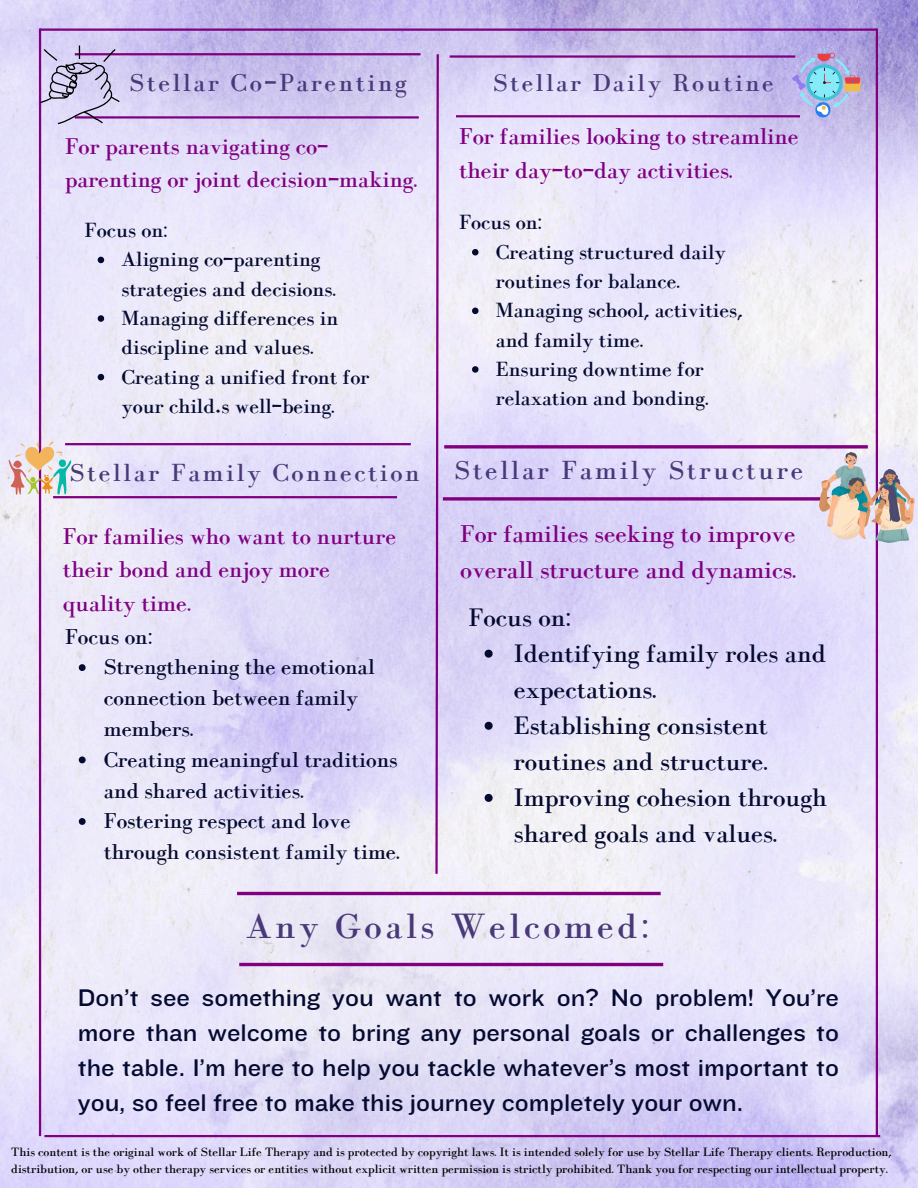
<style>
.page{position:relative;width:918px;height:1188px;background:#fff}
.page>*{position:absolute;margin:0;border:0;box-sizing:border-box;transform-origin:0 0}
.t1{font:37.2px "EFT Lemonade";letter-spacing:.1em;color:#493979}
.t2{font:27.75px "EFT Lemonade";letter-spacing:.1em;color:#493979}
.t3{font:26.7px/36px "EFT Lemonade";color:#050a30}
.t4{font:26.25px "EFT Lemonade";letter-spacing:.1em;color:#493979}
.t5{font:25.8px "EFT Lemonade";letter-spacing:.1em;color:#493979}
.t6{font:25.65px/35.8px "EFT Lemonade";color:#800080}
.t7{font:25.05px/34.8px "Knockout 32";color:#050a30;text-align:justify}
.t8{font:24.3px/33.9px "EFT Lemonade";color:#800080}
.t9{font:24.15px/33.9px "EFT Lemonade";color:#800080}
.t10{font:24px/32.7px "EFT Lemonade";color:#800080}
.t11{font:22.8px/30.8px "EFT Lemonade";color:#050a30}
.t12{font:21.75px/29.2px "EFT Lemonade";color:#050a30}
.t13{font:12.75px/17px "EFT Lemonade";color:#000}
</style>
<div class="page">
<img style="left:0;top:0;width:918px;height:1188px">
<hr style="left:40px;top:29px;width:837px;height:2px;background:#800080">
<hr style="left:39px;top:29px;width:2px;height:1107px;background:#800080">
<hr style="left:44px;top:1135px;width:836px;height:2px;background:#800080">
<hr style="left:876px;top:29px;width:2px;height:1107px;background:#800080">
<hr style="left:75px;top:116px;width:344px;height:3px;background:#800080">
<hr style="left:75px;top:53px;width:346px;height:2px;background:#800080">
<svg style="left:434px;top:52px;width:6px;height:824px;background:#bd8bca"></svg>
<hr style="left:456px;top:115px;width:344px;height:2px;background:#800080">
<hr style="left:450px;top:55px;width:345px;height:3px;background:#800080">
<hr style="left:53px;top:496px;width:344px;height:2px;background:#800080">
<hr style="left:65px;top:443px;width:346px;height:2px;background:#800080">
<svg style="left:443px;top:497px;width:376px;height:4px;background:#8e2192"></svg>
<svg style="left:444px;top:445px;width:424px;height:4px;background:#8f2292"></svg>
<hr style="left:239px;top:963px;width:424px;height:3px;background:#800080">
<hr style="left:237px;top:892px;width:424px;height:3px;background:#800080">
<svg style="left:8px;top:441px;width:63px;height:57px;background:#d6cac0"></svg>
<svg style="left:40px;top:45px;width:80px;height:79px;background:#c0b6d8"></svg>
<svg style="left:792px;top:47px;width:68px;height:70px;background:#a8b6dc"></svg>
<img style="left:819px;top:452px;width:96px;height:90px">
<svg style="left:98px;top:257px;width:6px;height:6px"></svg>
<svg style="left:98px;top:315px;width:6px;height:7px"></svg>
<svg style="left:98px;top:374px;width:6px;height:6px"></svg>
<svg style="left:79px;top:664px;width:7px;height:7px"></svg>
<svg style="left:79px;top:757px;width:7px;height:6px"></svg>
<svg style="left:79px;top:818px;width:7px;height:7px"></svg>
<svg style="left:472px;top:249px;width:7px;height:6px"></svg>
<svg style="left:472px;top:308px;width:7px;height:6px"></svg>
<svg style="left:472px;top:366px;width:7px;height:7px"></svg>
<svg style="left:485px;top:650px;width:8px;height:8px"></svg>
<svg style="left:485px;top:722px;width:8px;height:8px"></svg>
<svg style="left:485px;top:794px;width:8px;height:8px"></svg>
<h2 class="t4" style="left:129px;top:66px;width:279px">Stellar Co-Parenting</h2>
<h2 class="t10" style="left:65px;top:132px;width:354px">For parents navigating co&shy;parenting or joint decision-making.</h2>
<h3 class="t12" style="left:85px;top:217px;width:85px">Focus on:</h3>
<h3 class="t12" style="left:122px;top:246px;width:216px">Aligning co-parenting strategies and decisions.</h3>
<h4 class="t12" style="left:122px;top:304px;width:218px">Managing differences in discipline and values.</h4>
<p class="t12" style="left:122px;top:363px;width:249px">Creating a unified front for your child’s well-being.</p>
<p class="t4" style="left:70px;top:456px;width:351px">Stellar Family Connection</p>
<p class="t9" style="left:63px;top:520px;width:335px">For families who want to nurture their bond and enjoy more quality time.</p>
<p class="t11" style="left:65px;top:622px;width:89px">Focus on:</p>
<h4 class="t11" style="left:104px;top:653px;width:272px">Strengthening the emotional connection between family members.</h4>
<p class="t11" style="left:104px;top:745px;width:295px">Creating meaningful traditions and shared activities.</p>
<p class="t11" style="left:104px;top:807px;width:298px">Fostering respect and love through consistent family time.</p>
<p class="t5" style="left:493px;top:67px;width:282px">Stellar Daily Routine</p>
<p class="t8" style="left:459px;top:120px;width:341px">For families looking to streamline their day-to-day activities.</p>
<p class="t12" style="left:459px;top:209px;width:85px">Focus on:</p>
<h2 class="t12" style="left:496px;top:238px;width:231px">Creating structured daily routines for balance.</h2>
<h2 class="t12" style="left:496px;top:297px;width:248px">Managing school, activities, and family time.</h2>
<h2 class="t12" style="left:496px;top:355px;width:214px">Ensuring downtime for relaxation and bonding.</h2>
<h2 class="t2" style="left:455px;top:452px;width:350px">Stellar Family Structure</h2>
<p class="t6" style="left:460px;top:517px;width:338px">For families seeking to improve overall structure and dynamics.</p>
<p class="t3" style="left:469px;top:600px;width:104px">Focus on:</p>
<p class="t3" style="left:514px;top:636px;width:314px">Identifying family roles and expectations.</p>
<h3 class="t3" style="left:514px;top:708px;width:255px">Establishing consistent routines and structure.</h3>
<p class="t3" style="left:514px;top:781px;width:314px">Improving cohesion through shared goals and values.</p>
<h3 class="t1" style="left:246px;top:902px;width:405px">Any Goals Welcomed:</h3>
<p class="t7" style="left:78px;top:980px;width:763px">Don’t see something you want to work on? No problem! You’re more than welcome to bring any personal goals or challenges to the table. I’m here to help you tackle whatever’s most important to you, so feel free to make this journey completely your own.</p>
<p class="t13" style="left:11px;top:1144px;width:882px">This content is the original work of Stellar Life Therapy and is protected by copyright laws. It is intended solely for use by Stellar Life Therapy clients. Reproduction, distribution, or use by other therapy services or entities without explicit written permission is strictly prohibited. Thank you for respecting our intellectual property.</p>
</div>
